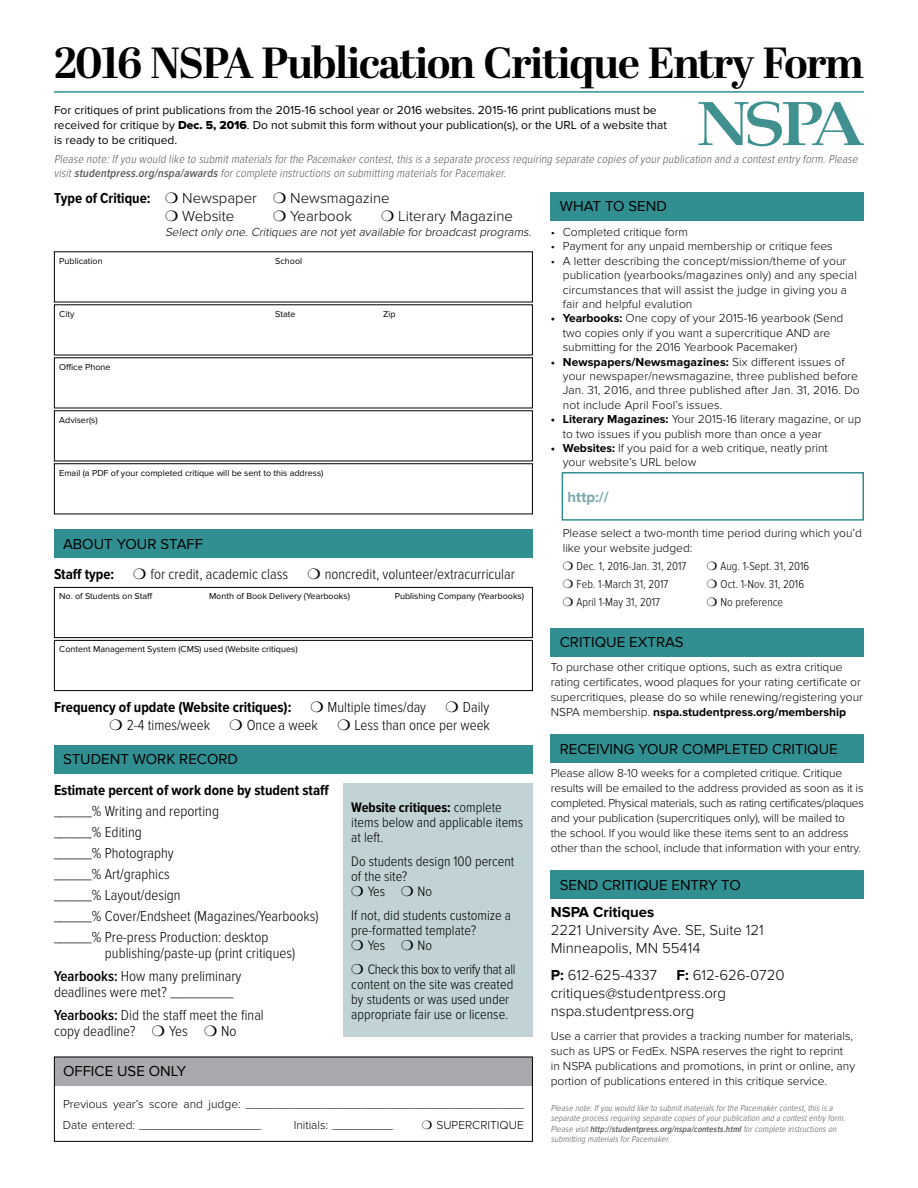
<style>
.page{position:relative;width:918px;height:1188px;background:#fff}
.page>*{position:absolute;margin:0;border:0;box-sizing:border-box;transform-origin:0 0}
.t1{font:700 43.5px "Abril Display";letter-spacing:-.03em;color:#000}
.t2{font:300 15px/21px "Proxima Nova Cond";color:#000}
.t3{font:300 15px/18px "Proxima Nova";color:#000}
.t4{font:15px "Proxima Nova";color:#000}
.t5{font:700 15px "Proxima Nova Cond";color:#000}
.t6{font:700 15px "Proxima Nova";color:#000}
.t7{font:700 15px "Proxima Nova";color:#77a8ab}
.t8{font:300 14.25px/15px "Proxima Nova Cond";color:#000}
.t9{font:300 12px/14.4px "Proxima Nova";color:#000}
.t10{font:italic 300 12px/13.5px "Proxima Nova Cond";letter-spacing:.01em;color:#58595b}
.t11{font:12px/15px "Proxima Nova";color:#000}
.t12{font:300 12px "Proxima Nova Cond";color:#000}
.t13{font:italic 300 12px "Proxima Nova";color:#000}
.t14{font:italic 300 9px/10.5px "Proxima Nova Cond";color:#58595b}
.t15{font:9px "Proxima Nova";color:#000}
.s1{font-family:"Proxima Nova Extrabld"}
.s2{font-weight:600}
.s3{font-family:"Proxima Nova Cond";font-weight:700}
.s4{font-weight:700}
</style>
<div class="page">
<div style="left:551px;top:192px;width:313px;height:29px;background:#318f91"></div>
<div style="left:551px;top:628px;width:313px;height:29px;background:#318f91"></div>
<div style="left:551px;top:734px;width:313px;height:29px;background:#318f91"></div>
<div style="left:551px;top:870px;width:313px;height:29px;background:#318f91"></div>
<div style="left:54px;top:463px;width:479px;height:51px;border:1px solid #000"></div>
<div style="left:562px;top:472px;width:302px;height:49px;border:2px solid #318f91"></div>
<div style="left:54px;top:587px;width:479px;height:51px;border:1px solid #000"></div>
<div style="left:54px;top:640px;width:479px;height:51px;border:1px solid #000"></div>
<div style="left:54px;top:529px;width:479px;height:29px;background:#318f91"></div>
<div style="left:54px;top:745px;width:479px;height:29px;background:#318f91"></div>
<div style="left:344px;top:783px;width:189px;height:253px;background:#c1d3d4"></div>
<div style="left:54px;top:1057px;width:479px;height:29px;background:#a7a9ac"></div>
<div style="left:54px;top:1057px;width:479px;height:85px;border:1px solid #000"></div>
<hr style="left:54px;top:91px;width:810px;height:2px;background:#318f91">
<svg style="left:698px;top:101px;width:166px;height:46px"></svg>
<h1 class="t1" style="left:54px;top:33px;width:812px">2016 NSPA Publication Critique Entry Form</h1>
<p class="t11" style="left:54px;top:102px;width:604px">For critiques of print publications from the 2015-16 school year or 2016 websites. 2015-16 print publications must be received for critique by <span class="s1">Dec. 5, 2016</span>. Do not submit this form without your publication(s), or the URL</p>
<p class="t11" style="left:580px;top:117px;width:88px">of a website that</p>
<p class="t11" style="left:54px;top:132px;width:125px">is ready to be critiqued.</p>
<p class="t10" style="left:54px;top:153px;width:808px">Please note:If you would like to submitmaterials forthe Pacemakercontest,this is a separate process requiring separate copies of yourpublication and a contestentry form.Please visit<span class="s2">studentpress.org/nspa/awards</span> forcomplete instructions on submitting materials forPacemaker.</p>
<p class="t3" style="left:165px;top:190px;width:226px;text-indent:-111px"><span class="s3">Type of Critique:</span> ❍ Newspaper ❍ Newsmagazine ❍ Website</p>
<p class="t3" style="left:273px;top:208px;width:80px">❍ Yearbook</p>
<p class="t3" style="left:381px;top:208px;width:133px">❍ Literary Magazine</p>
<p class="t13" style="left:165px;top:226px;width:370px">Select only one. Critiques are not yet available for broadcast programs.</p>
<p class="t15" style="left:59px;top:256px;width:80px">Publication S</p>
<p class="t15" style="left:281px;top:256px;width:23px">chool</p>
<p class="t15" style="left:59px;top:309px;width:58px">City S</p>
<p class="t15" style="left:280px;top:309px;width:17px">tate</p>
<p class="t15" style="left:383px;top:309px;width:14px">Zip</p>
<p class="t15" style="left:59px;top:362px;width:53px">Office Phone</p>
<p class="t15" style="left:59px;top:415px;width:40px">Adviser(s)</p>
<p class="t15" style="left:59px;top:468px;width:266px">Email (a PDF of your completed critique will be sent to this address)</p>
<p class="t4" style="left:63px;top:535px;width:132px">About your staff</p>
<p class="t5" style="left:54px;top:566px;width:62px">Staff type:</p>
<p class="t2" style="left:133px;top:564px;width:156px">❍ for credit, academic class</p>
<p class="t2" style="left:308px;top:564px;width:209px">❍ noncredit, volunteer/extracurricular</p>
<p class="t15" style="left:59px;top:591px;width:95px">N o. of Students on Staff</p>
<p class="t15" style="left:209px;top:591px;width:142px">M onth of Book Delivery (Yearbooks)</p>
<p class="t15" style="left:395px;top:591px;width:131px">Publishing Company (Yearbooks)</p>
<p class="t15" style="left:59px;top:644px;width:240px">Content M anagement System (CMS) used (Website critiques)</p>
<p class="t5" style="left:54px;top:699px;width:239px">Frequency of update (Website critiques):</p>
<p class="t2" style="left:310px;top:697px;width:117px">❍ Multiple times/day</p>
<p class="t2" style="left:446px;top:697px;width:45px">❍ Daily</p>
<p class="t2" style="left:110px;top:715px;width:102px">❍ 2-4 times/week</p>
<p class="t2" style="left:230px;top:715px;width:90px">❍ Once a week</p>
<p class="t2" style="left:337px;top:715px;width:154px">❍ Less than once per week</p>
<p class="t4" style="left:63px;top:751px;width:177px">Student work record</p>
<p class="t5" style="left:54px;top:781px;width:277px">Estimate percent of work done by student staff</p>
<p class="t2" style="left:54px;top:801px;width:266px">______% Writing and reporting<br>______% Editing<br>______% Photography<br>______% Art/graphics<br>______% Layout/design<br>______% Cover/Endsheet (Magazines/Yearbooks) ______% Pre-press Production: desktop</p>
<p class="t2" style="left:54px;top:942px;width:243px;line-height:22.5px;text-indent:51px">publishing/paste-up (print critiques)<br><span class="s2">Yearbooks:</span> How many preliminary</p>
<p class="t2" style="left:54px;top:981px;width:211px;line-height:22.5px">deadlines were met? __________<br><span class="s2">Yearbooks:</span> Did the staff meet the final</p>
<p class="t2" style="left:54px;top:1021px;width:184px">copy deadline? ❍ Yes ❍ No</p>
<p class="t8" style="left:351px;top:800px;width:173px"><span class="s4">Website critiques:</span> complete items below and applicable items at left.</p>
<p class="t8" style="left:351px;top:854px;width:165px">Do students design 100 percent of the site?<br>❍ Yes ❍ No</p>
<p class="t8" style="left:351px;top:908px;width:161px">If not, did students customize a pre-formatted template?<br>❍ Yes ❍ No</p>
<p class="t8" style="left:351px;top:962px;width:166px">❍ Check this box to verify that all content on the site was created by students or was used under appropriate fair use or license.</p>
<p class="t4" style="left:63px;top:1062px;width:125px">office use only</p>
<p class="t9" style="left:63px;top:1094px;width:462px;line-height:21px">Previous year’s score and judge: _________________________________________<br>Date entered: __________________</p>
<p class="t9" style="left:294px;top:1118px;width:101px">Initials: _________</p>
<p class="t9" style="left:422px;top:1118px;width:103px">❍ SUPERCRITIQUE</p>
<p class="t4" style="left:560px;top:197px;width:109px">What to send</p>
<p class="t9" style="left:551px;top:225px;width:139px">• Completed critique form</p>
<p class="t9" style="left:551px;top:239px;width:283px">• Payment for any unpaid membership or critique fees</p>
<p class="t9" style="left:563px;top:254px;width:296px;text-indent:-12px">• A letter describing the concept/mission/theme of your publication (yearbooks/magazines only) and any special circumstances that will assist the judge in giving you a fair and helpful evalution</p>
<p class="t9" style="left:563px;top:311px;width:282px;text-indent:-12px"><span class="s4">• Yearbooks:</span> One copy of your 2015-16 yearbook (Send two copies only if you want a supercritique AND are submitting for the 2016 Yearbook Pacemaker)</p>
<p class="t9" style="left:563px;top:355px;width:299px;text-indent:-12px"><span class="s4">• Newspapers/Newsmagazines:</span> Six different issues of your newspaper/newsmagazine, three published before Jan. 31, 2016, and three published after Jan. 31, 2016. Do not include April Fool’s issues.</p>
<p class="t9" style="left:563px;top:412px;width:300px;text-indent:-12px"><span class="s4">• Literary Magazines:</span> Your 2015-16 literary magazine, or up to two issues if you publish more than once a year</p>
<p class="t9" style="left:563px;top:441px;width:267px;text-indent:-12px"><span class="s4">• Websites:</span> If you paid for a web critique, neatly print your website’s URL below</p>
<p class="t7" style="left:568px;top:489px;width:43px">http://</p>
<p class="t9" style="left:563px;top:526px;width:301px">Please select a two-month time period during which you’d like your website judged:</p>
<p class="t12" style="left:563px;top:559px;width:125px">❍ Dec. 1, 2016-Jan. 31, 2017</p>
<p class="t12" style="left:707px;top:559px;width:104px">❍ Aug. 1-Sept. 31, 2016</p>
<p class="t12" style="left:563px;top:577px;width:107px">❍ Feb. 1-March 31, 2017</p>
<p class="t12" style="left:707px;top:577px;width:99px">❍ Oct. 1-Nov. 31, 2016</p>
<p class="t12" style="left:563px;top:595px;width:99px">❍ April 1-May 31, 2017</p>
<p class="t12" style="left:707px;top:595px;width:78px">❍ No preference</p>
<p class="t4" style="left:560px;top:634px;width:125px">Critique extras</p>
<p class="t9" style="left:551px;top:659px;width:314px;line-height:15px">To purchase other critique options, such as extra critique rating certificates, wood plaques for your rating certificate or supercritiques, please do so while renewing/registering your NSPA membership. <span class="s4">nspa.studentpress.org/membership</span></p>
<p class="t4" style="left:560px;top:740px;width:279px">Receiving your completed critique</p>
<p class="t9" style="left:551px;top:766px;width:315px;line-height:15px">Please allow 8-10 weeks for a completed critique. Critique results will be emailed to the address provided as soon as it is completed. Physical materials, such as rating certificates/plaques and your publication (supercritiques only), will be mailed to the school. If you would like these items sent to an address other than the school, include that information with your entry.</p>
<p class="t4" style="left:560px;top:876px;width:183px">Send critique entry to</p>
<p class="t6" style="left:551px;top:904px;width:105px">NSPA Critiques</p>
<p class="t3" style="left:551px;top:921px;width:215px">2221 University Ave. SE, Suite 121<br>Minneapolis, MN 55414</p>
<p class="t3" style="left:551px;top:966px;width:108px"><span class="s4">P:</span> 612-625-4337</p>
<p class="t3" style="left:551px;top:966px;width:235px;text-indent:126px"><span class="s4">F:</span> 612-626-0720 critiques@studentpress.org nspa.studentpress.org</p>
<p class="t9" style="left:551px;top:1029px;width:306px;line-height:15px">Use a carrier that provides a tracking number for materials, such as UPS or FedEx. NSPA reserves the right to reprint in NSPA publications and promotions, in print or online, any portion of publications entered in this critique service.</p>
<p class="t14" style="left:551px;top:1103px;width:298px">Please note:If you would like to submitmaterials forthe Pacemakercontest,this is a separate process requiring separate copies of yourpublication and a contestentry form.<br>Please visit<span class="s2">http://studentpress.org/nspa/contests.html</span>forcomplete instructions on submitting materials forPacemaker.</p>
</div>
